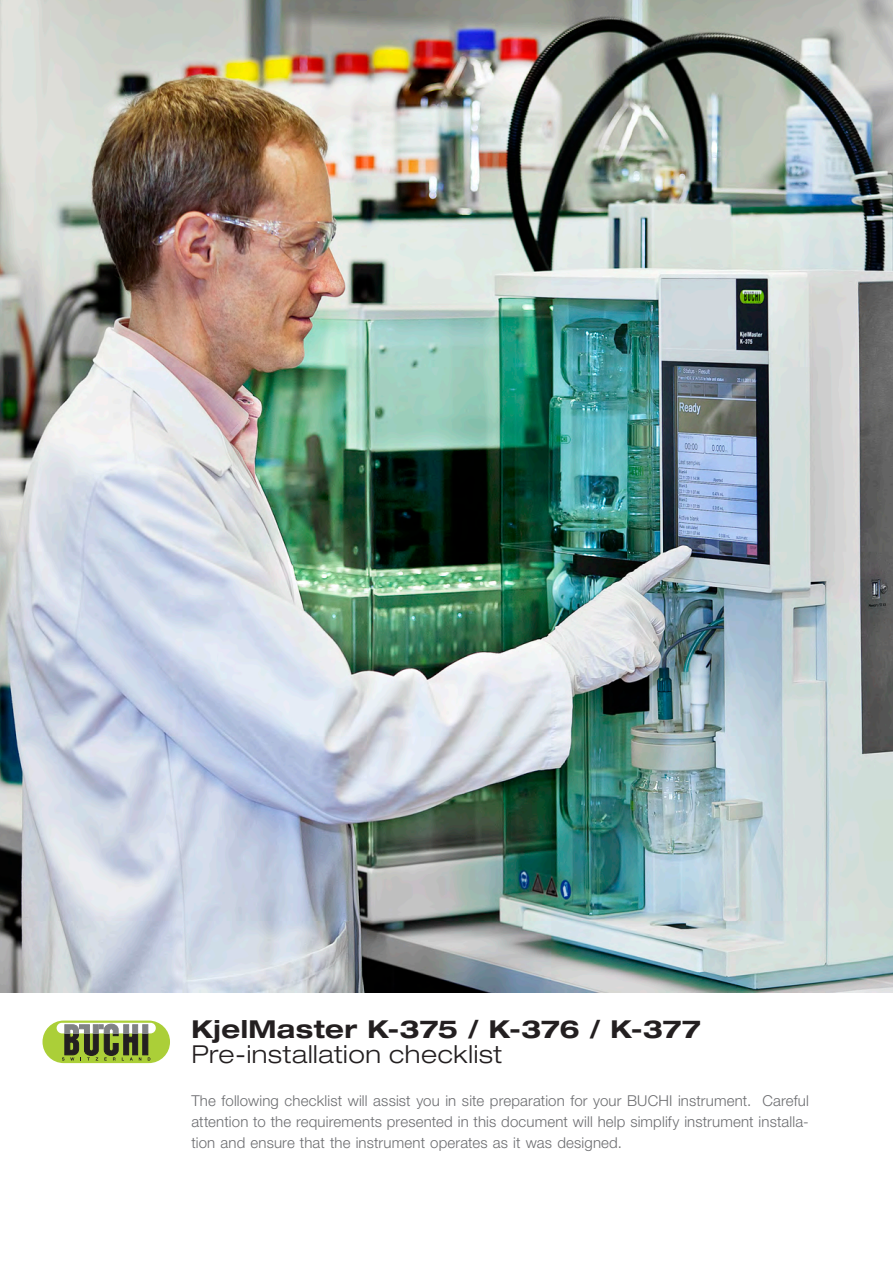
<style>
.page{position:relative;width:893px;height:1263px;background:#fff}
.page>*{position:absolute;margin:0;border:0;box-sizing:border-box;transform-origin:0 0}
.Cover_Headline{font:700 expanded 24.75px "Helvetica Neue LT Std";letter-spacing:.02em;color:#231f20}
.Cover_Subline{font:300 expanded 24.75px "Helvetica Neue LT Std";letter-spacing:.025em;color:#231f20}
._2_Lauftext_Blocksat{font:300 15px/21.3px "Helvetica Neue LT Std";letter-spacing:.01em;color:#6c6d70;text-align:justify}
</style>
<div class="page">
<img style="left:0;top:0;width:893px;height:993px">
<svg style="left:43px;top:1020px;width:127px;height:43px;background:#accd41"></svg>
<div style="left:143px;top:1025px;width:5px;height:30px;background:#231f20"></div>
<svg style="left:57px;top:1023px;width:99px;height:10px"></svg>
<div style="left:143px;top:1025px;width:5px;height:8px;background:#808285"></div>
<svg style="left:62px;top:1024px;width:79px;height:36px;background:#77824e"></svg>
<p class="Cover_Headline" style="left:191px;top:1014px;width:511px">KjelMaster K-375 / K-376 / K-377</p>
<p class="Cover_Subline" style="left:191px;top:1039px;width:312px">Pre-installation checklist</p>
<p class="_2_Lauftext_Blocksat" style="left:191px;top:1089px;width:619px">The following checklist will assist you in site preparation for your BUCHI instrument. Careful attention to the requirements presented in this document will help simplify instrument installa&shy;tion and ensure that the instrument operates as it was designed.</p>
</div>
